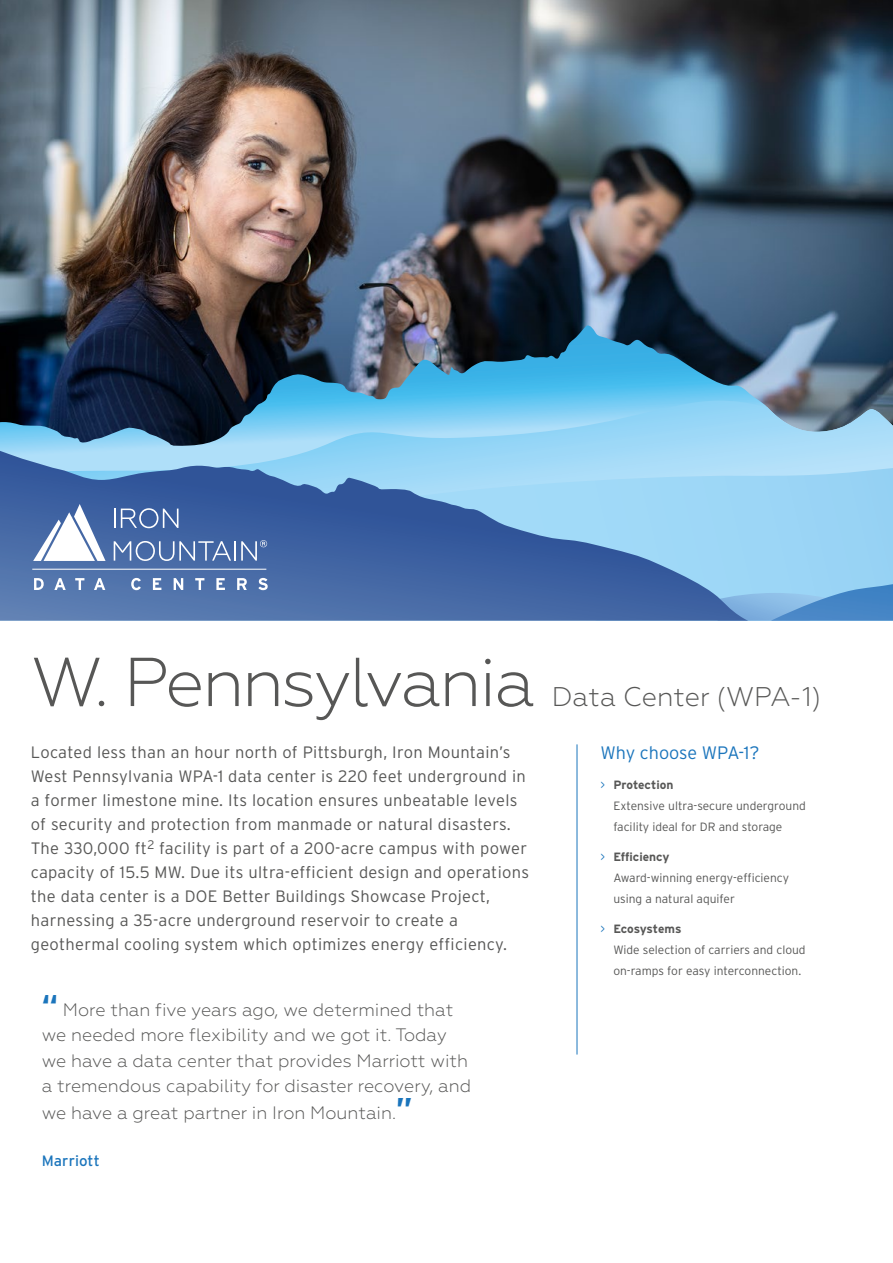
<style>
.page{position:relative;width:893px;height:1263px;background:#fff}
.page>*{position:absolute;margin:0;border:0;box-sizing:border-box;transform-origin:0 0}
.t1{font:300 69px "Geometria";letter-spacing:-.03em;color:#575756}
.t2{font:300 27px "Geometria";color:#575756}
.t3{font:300 18px/26px "Geometria";color:#575756}
.t4{font:300 18px "Interstate";letter-spacing:-.01em;color:#1b75bc}
.t5{font:300 16.5px/24px "Interstate";letter-spacing:.02em;color:#575756}
.t6{font:15px "Interstate";letter-spacing:.005em;color:#1b75bc}
.t7{font:300 12px/21px "Interstate";color:#575756}
.s1{font-family:"Interstate";font-weight:700;font-size:30px;color:#1b75bc}
.s2{color:#1b75bc}
.s3{font-weight:700}
</style>
<div class="page">
<img style="left:0;top:0;width:893px;height:325px">
<img style="left:0;top:325px;width:893px;height:75px">
<svg style="left:0;top:400px;width:893px;height:68px;background:#76adcb"></svg>
<div style="left:748px;top:468px;width:145px;height:116px;background:#99d3f5"></div>
<svg style="left:748px;top:584px;width:145px;height:37px;background:#6aa4d8"></svg>
<svg style="left:0;top:451px;width:748px;height:170px;background:#628dc0"></svg>
<svg style="left:34px;top:578px;width:10px;height:12px"></svg>
<svg style="left:54px;top:578px;width:12px;height:12px"></svg>
<svg style="left:75px;top:578px;width:9px;height:12px"></svg>
<svg style="left:94px;top:578px;width:11px;height:12px"></svg>
<svg style="left:131px;top:578px;width:10px;height:12px"></svg>
<svg style="left:153px;top:578px;width:8px;height:12px"></svg>
<svg style="left:174px;top:578px;width:9px;height:12px"></svg>
<svg style="left:195px;top:578px;width:9px;height:12px"></svg>
<svg style="left:216px;top:578px;width:9px;height:12px"></svg>
<svg style="left:237px;top:578px;width:10px;height:12px"></svg>
<svg style="left:258px;top:578px;width:10px;height:12px"></svg>
<hr style="left:32px;top:569px;width:234px;height:1px;background:#fff">
<svg style="left:33px;top:504px;width:73px;height:57px"></svg>
<svg style="left:114px;top:509px;width:1px;height:19px"></svg>
<svg style="left:121px;top:508px;width:57px;height:20px"></svg>
<svg style="left:114px;top:541px;width:117px;height:20px;background:#6b87b7"></svg>
<hr style="left:234px;top:541px;width:2px;height:20px;background:#fff">
<svg style="left:241px;top:540px;width:26px;height:21px"></svg>
<hr style="left:577px;top:744px;width:1px;height:310px;background:#1b75bc">
<h1 class="t1" style="left:31px;top:642px;width:506px">W. Pennsylvania</h1>
<p class="t5" style="left:31px;top:740px;width:500px">Located less than an hour north of Pittsburgh, Iron Mountain’s West Pennsylvania WPA-1 data center is 220 feet underground in a former limestone mine. Its location ensures unbeatable levels of security and protection from manmade or natural disasters.<br>The 330,000 ft<sup>2</sup> facility is part of a 200-acre campus with power capacity of 15.5 MW. Due its ultra-efficient design and operations the data center is a DOE Better Buildings Showcase Project, harnessing a 35-acre underground reservoir to create a geothermal cooling system which optimizes energy efficiency.</p>
<p class="t3" style="left:42px;top:996px;width:431px"><span class="s1">“</span> More than five years ago, we determined that we needed more flexibility and we got it. Today we have a data center that provides Marriott with a tremendous capability for disaster recovery, and we have a great partner in Iron Mountain.<span class="s1">”</span></p>
<p class="t6" style="left:42px;top:1152px;width:60px">Marriott</p>
<h2 class="t2" style="left:552px;top:681px;width:271px">Data Center (WPA-1)</h2>
<p class="t4" style="left:601px;top:742px;width:160px">Why choose WPA-1?</p>
<p class="t7" style="left:613px;top:774px;width:194px;text-indent:-13px"><span class="s2">&gt;</span> <span class="s3">Protection<br></span>Extensive ultra-secure underground facility ideal for DR and storage</p>
<p class="t7" style="left:613px;top:846px;width:177px;text-indent:-13px"><span class="s2">&gt;</span> <span class="s3">Efficiency<br></span>Award-winning energy-efficiency using a natural aquifer</p>
<p class="t7" style="left:613px;top:918px;width:194px;text-indent:-13px"><span class="s2">&gt;</span> <span class="s3">Ecosystems<br></span>Wide selection of carriers and cloud on-ramps for easy interconnection.</p>
</div>
